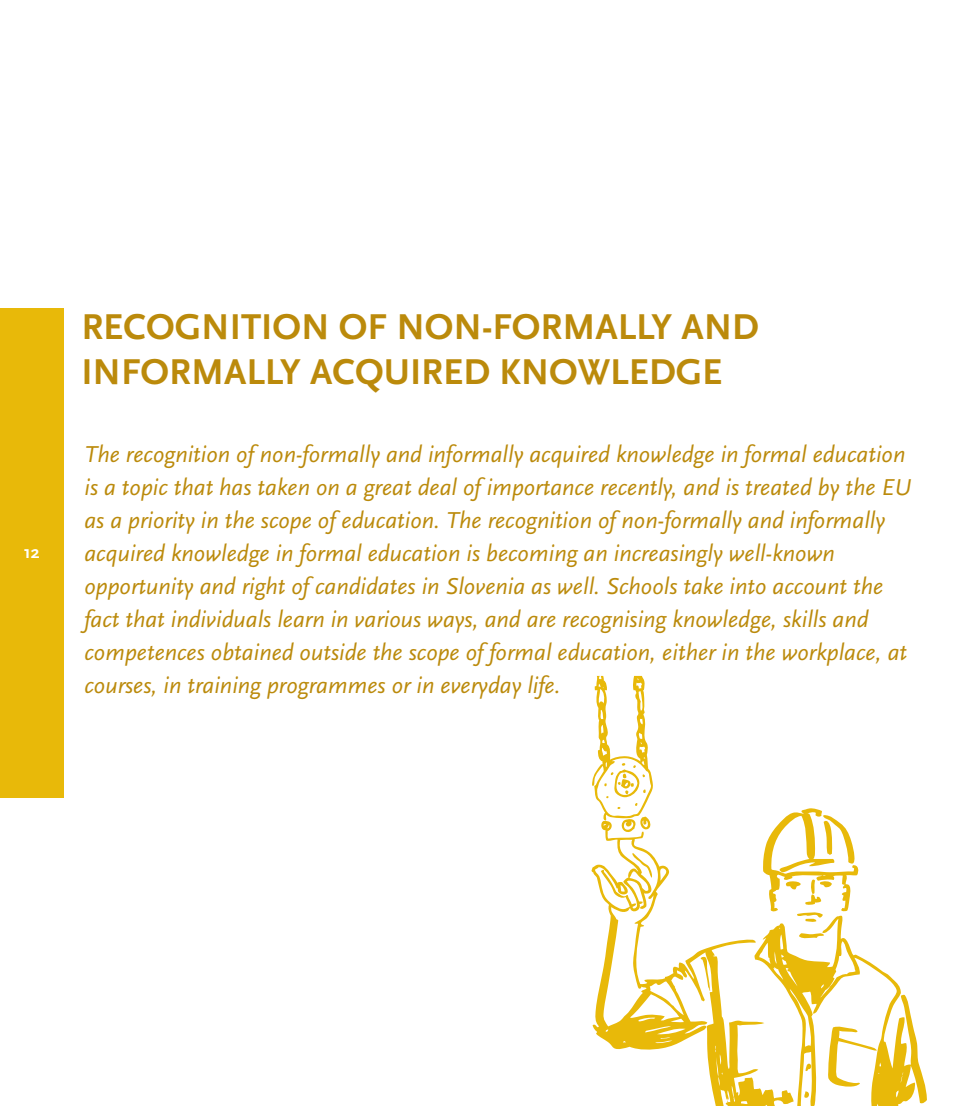
<style>
.page{position:relative;width:978px;height:1106px;background:#fff}
.page>*{position:absolute;margin:0;border:0;box-sizing:border-box;transform-origin:0 0}
.t1{font:700 37.5px/45px "Scala Sans Pro";color:#bb8a0b}
.t2{font:italic 24px/33px "Scala Sans Pro";color:#bb8a0b}
.t3{font:700 18px "Scala Sans Pro";color:#fff}
</style>
<div class="page">
<div style="left:0;top:308px;width:64px;height:489px;background:#e8b909"></div>
<svg style="left:591px;top:675px;width:336px;height:431px"></svg>
<p class="t3" style="left:24px;top:541px;width:17px">12</p>
<h1 class="t1" style="left:81px;top:304px;width:679px">RECOGNITION OF NON-FORMALLY AND<br>INFORMALLY ACQUIRED KNOWLEDGE</h1>
<p class="t2" style="left:84px;top:437px;width:828px">The recognition of non-formally and informally acquired knowledge in formal education is a topic that has taken on a great deal of importance recently, and is treated by the EU as a priority in the scope of education. The recognition of non-formally and informally acquired knowledge in formal education is becoming an increasingly well-known opportunity and right of candidates in Slovenia as well. Schools take into account the fact that individuals learn in various ways, and are recognising knowledge, skills and competences obtained outside the scope of formal education, either in the workplace, at courses, in training programmes or in everyday life.</p>
</div>
